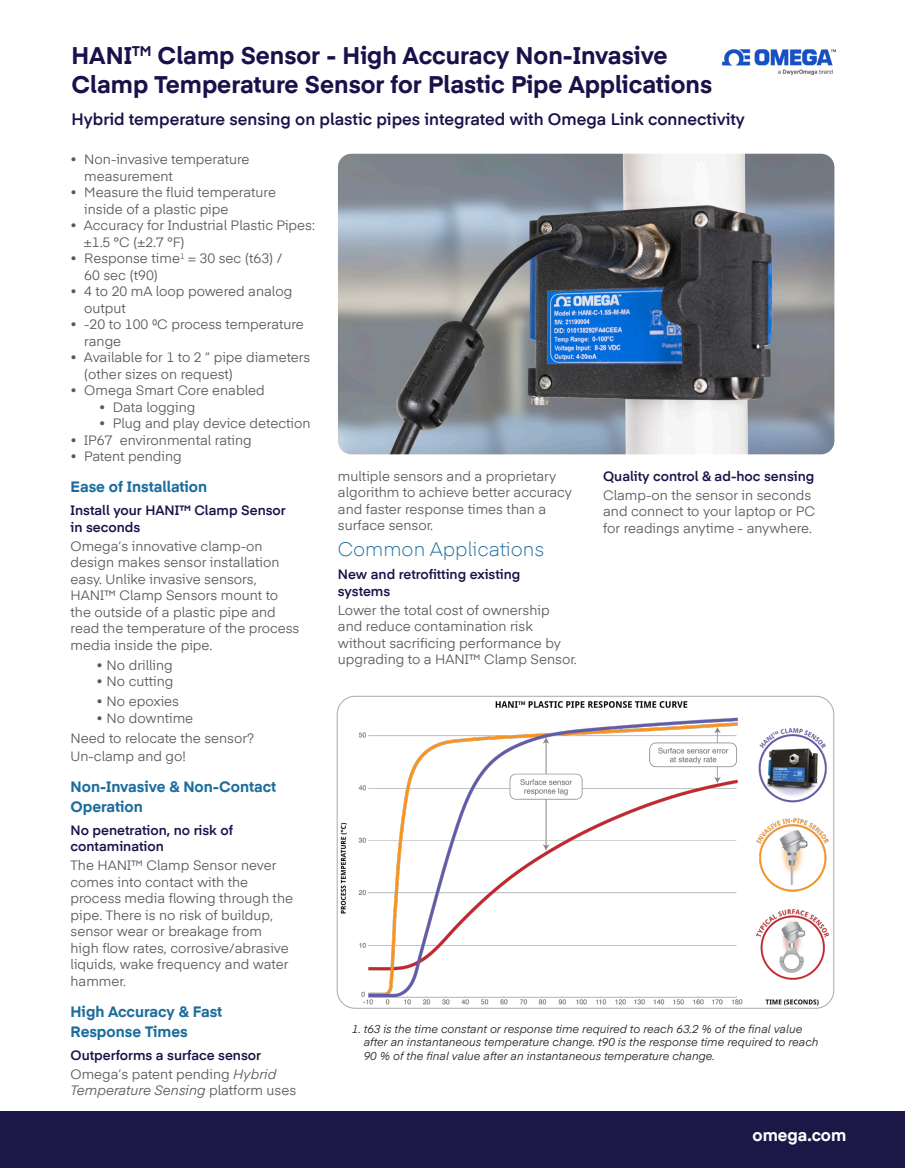
<style>
.page{position:relative;width:905px;height:1168px;background:#fff}
.page>*{position:absolute;margin:0;border:0;box-sizing:border-box;transform-origin:0 0}
.t1{font:700 24px/28.8px "Eina 04";color:#19124a}
.t2{font:300 19.5px "Eina 04";color:#1c6d9d}
.t3{font:600 16.5px "Eina 04";color:#19124a}
.t4{font:700 16.5px "Eina 04";color:#fff}
.t5{font:700 15px/19.8px "Eina 04";color:#1c6d9d}
.t6{font:13.5px/16.5px "Eina 04";color:#57585a}
.t7{font:600 13.5px/16.2px "Eina 04";color:#19124a}
.t8{font:italic 11.25px/13.5px "Eina 04";color:#231f20}
.s1{font-style:italic}
</style>
<div class="page">
<div style="left:0;top:1111px;width:904px;height:57px;background:#1b1848"></div>
<img style="left:338px;top:696px;width:495px;height:312px">
<img style="left:338px;top:154px;width:496px;height:300px">
<img style="left:722px;top:49px;width:113px;height:26px">
<p class="t1" style="left:71px;top:39px;width:642px">HANI<sup>TM</sup> Clamp Sensor - High Accuracy Non-Invasive<br>Clamp Temperature Sensor for Plastic Pipe Applications</p>
<p class="t3" style="left:71px;top:107px;width:675px">Hybrid temperature sensing on plastic pipes integrated with Omega Link connectivity</p>
<p class="t6" style="left:84px;top:150px;width:167px;text-indent:-14px">• Non-invasive temperature measurement</p>
<p class="t6" style="left:84px;top:183px;width:193px;text-indent:-14px">• Measure the fluid temperature inside of a plastic pipe</p>
<p class="t6" style="left:84px;top:216px;width:232px;text-indent:-14px">• Accuracy for Industrial Plastic Pipes: ±1.5 °C (±2.7 °F)</p>
<p class="t6" style="left:84px;top:249px;width:200px;text-indent:-14px">• Response time<sup>1</sup> = 30 sec (t63) /<br>60 sec (t90)</p>
<p class="t6" style="left:84px;top:282px;width:209px;text-indent:-14px">• 4 to 20 mA loop powered analog output</p>
<p class="t6" style="left:84px;top:315px;width:221px;text-indent:-14px">• -20 to 100 0C process temperature range</p>
<p class="t6" style="left:84px;top:348px;width:228px;text-indent:-14px">• Available for 1 to 2 ” pipe diameters (other sizes on request)</p>
<p class="t6" style="left:70px;top:381px;width:196px">• Omega Smart Core enabled</p>
<p class="t6" style="left:99px;top:398px;width:98px">• Data logging</p>
<p class="t6" style="left:99px;top:414px;width:213px">• Plug and play device detection</p>
<p class="t6" style="left:70px;top:431px;width:183px">• IP67 environmental rating</p>
<p class="t6" style="left:70px;top:447px;width:113px">• Patent pending</p>
<p class="t5" style="left:71px;top:476px;width:138px">Ease of Installation</p>
<p class="t7" style="left:71px;top:502px;width:217px">Install your HANI™ Clamp Sensor in seconds</p>
<p class="t6" style="left:71px;top:536px;width:230px">Omega’s innovative clamp-on design makes sensor installation easy. Unlike invasive sensors,<br>HANI™ Clamp Sensors mount to the outside of a plastic pipe and read the temperature of the process media inside the pipe.</p>
<p class="t6" style="left:96px;top:655px;width:78px">• No drilling</p>
<p class="t6" style="left:96px;top:672px;width:79px">• No cutting</p>
<p class="t6" style="left:96px;top:692px;width:84px">• No epoxies</p>
<p class="t6" style="left:96px;top:708px;width:99px">• No downtime</p>
<p class="t6" style="left:71px;top:728px;width:185px;line-height:18px">Need to relocate the sensor?<br>Un-clamp and go!</p>
<p class="t5" style="left:71px;top:776px;width:207px">Non-Invasive &amp; Non-Contact<br>Operation</p>
<p class="t7" style="left:71px;top:821px;width:164px">No penetration, no risk of contamination</p>
<p class="t6" style="left:71px;top:856px;width:224px">The HANI™ Clamp Sensor never comes into contact with the process media flowing through the pipe. There is no risk of buildup, sensor wear or breakage from high flow rates, corrosive/abrasive liquids, wake frequency and water hammer.</p>
<p class="t5" style="left:71px;top:1001px;width:153px">High Accuracy &amp; Fast<br>Response Times</p>
<p class="t7" style="left:71px;top:1046px;width:192px">Outperforms a surface sensor</p>
<p class="t6" style="left:71px;top:1065px;width:227px">Omega’s patent pending <span class="s1">Hybrid<br>Temperature Sensing</span> platform uses</p>
<p class="t6" style="left:338px;top:467px;width:235px">multiple sensors and a proprietary algorithm to achieve better accuracy and faster response times than a surface sensor.</p>
<p class="t2" style="left:338px;top:534px;width:208px">Common Applications</p>
<p class="t7" style="left:338px;top:565px;width:184px">New and retrofitting existing systems</p>
<p class="t6" style="left:338px;top:601px;width:240px">Lower the total cost of ownership and reduce contamination risk without sacrificing performance by upgrading to a HANI™ Clamp Sensor.</p>
<p class="t7" style="left:603px;top:467px;width:213px">Quality control &amp; ad-hoc sensing</p>
<p class="t6" style="left:603px;top:486px;width:213px">Clamp-on the sensor in seconds and connect to your laptop or PC for readings anytime - anywhere.</p>
<p class="t8" style="left:364px;top:1021px;width:456px;text-indent:-12px">1. t63 is the time constant or response time required to reach 63.2 % of the final value after an instantaneous temperature change. t90 is the response time required to reach<br>90 % of the final value after an instantaneous temperature change.</p>
<p class="t4" style="left:752px;top:1122px;width:95px">omega.com</p>
</div>
